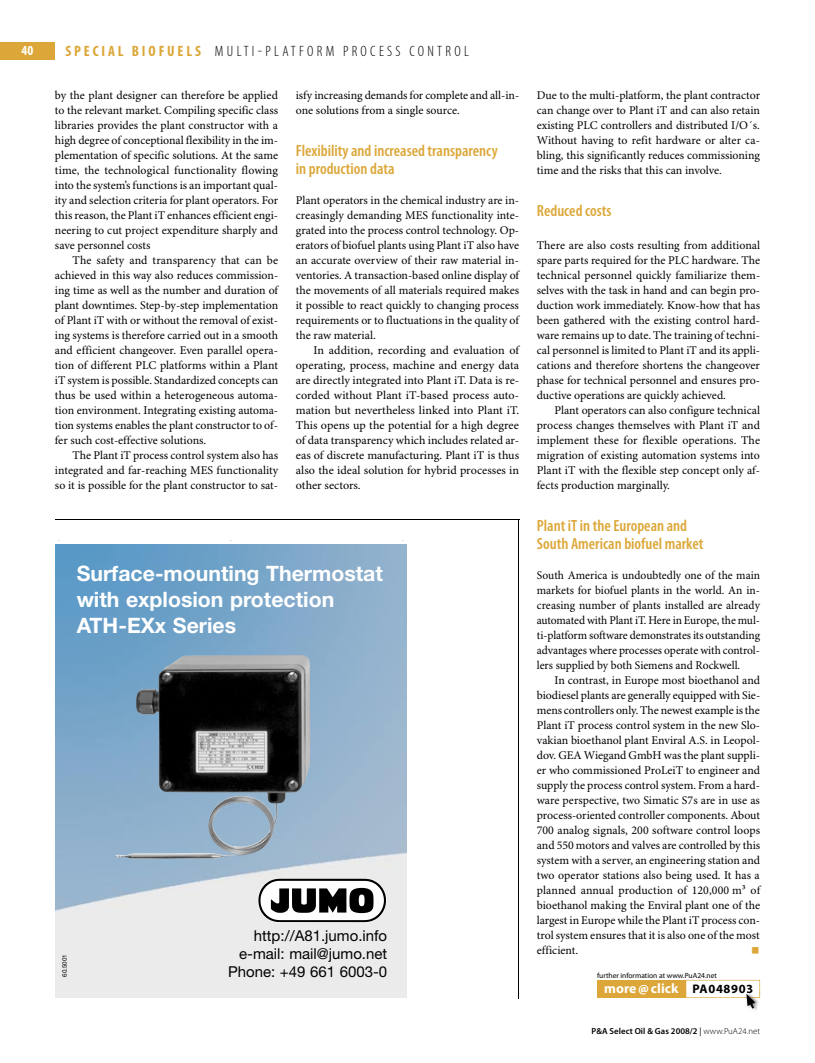
<style>
.page{position:relative;width:815px;height:1063px;background:#fff}
.page>*{position:absolute;margin:0;border:0;box-sizing:border-box;transform-origin:0 0}
.t1{font:22.5px "Minion Pro";color:#dca738}
.t2{font:700 21.25px/26.2px "Helvetica Neue";color:#fff}
.t3{font:600 condensed 16.25px/17.5px "Myriad Pro";color:#dca738}
.t4{font:15px/18px "Helvetica Neue";color:#000;text-align:right}
.t5{font:300 condensed 15px "Myriad Pro";letter-spacing:.22em;color:#000}
.t6{font:700 13.75px "Myriad Pro";letter-spacing:.005em;color:#fff}
.t7{font:700 condensed 13.75px "Myriad Pro";color:#fff}
.t8{font:11.88px/15px "Minion Pro";letter-spacing:-.005em;color:#000;text-align:justify}
.t9{font:600 8.75px "Myriad Pro";letter-spacing:.005em;color:#000}
.t10{font:7.5px "Myriad Pro";color:#000}
.t11{font:6.25px "Helvetica Neue";color:#000}
.s1{font-weight:700;color:#dca738}
.s2{font-weight:900}
.s3{font-size:12.5px;color:#000}
.s4{font-weight:400}
.s5{font-weight:300}
</style>
<div class="page">
<div style="left:0;top:43px;width:55px;height:17px;background:#dca738"></div>
<div style="left:597px;top:980px;width:89px;height:18px;background:#dca738"></div>
<svg style="left:686px;top:980px;width:74px;height:29px"></svg>
<hr style="left:55px;top:519px;width:464px;height:1px;background:#000">
<hr style="left:518px;top:520px;width:1px;height:479px;background:#000">
<svg style="left:55px;top:540px;width:352px;height:458px;background:#94abbd"></svg>
<p class="t7" style="left:22px;top:42px;width:13px">40</p>
<p class="t5" style="left:66px;top:43px;width:405px"><span class="s1">SPECIAL BIOFUELS</span> MULTI-PLATFORM PROCESS CONTROL</p>
<p class="t8" style="left:55px;top:88px;width:225px">by the plant designer can therefore be applied to the relevant market. Compiling specific class libraries provides the plant constructor with a high degree of conceptional flexibility in the im&shy;plementation of specific solutions. At the same time, the technological functionality flowing into the system’s functions is an important qual&shy;ity and selection criteria for plant operators. For this reason, the Plant iT enhances efficient engi&shy;neering to cut project expenditure sharply and save personnel costs</p>
<p class="t8" style="left:55px;top:253px;width:225px;text-indent:18px">The safety and transparency that can be achieved in this way also reduces commission&shy;ing time as well as the number and duration of plant downtimes. Step-by-step implementation of Plant iT with or without the removal of exist&shy;ing systems is therefore carried out in a smooth and efficient changeover. Even parallel opera&shy;tion of different PLC platforms within a Plant iT system is possible. Standardized concepts can thus be used within a heterogeneous automa&shy;tion environment. Integrating existing automa&shy;tion systems enables the plant constructor to of&shy;fer such cost-effective solutions.</p>
<p class="t8" style="left:55px;top:448px;width:225px;text-indent:18px">The Plant iT process control system also has integrated and far-reaching MES functionality so it is possible for the plant constructor to sat-</p>
<p class="t8" style="left:296px;top:88px;width:225px">isfy increasing demands for complete and all-in&shy;one solutions from a single source.</p>
<h3 class="t3" style="left:296px;top:142px;width:203px">Flexibility and increased transparency in production data</h3>
<p class="t8" style="left:296px;top:193px;width:225px">Plant operators in the chemical industry are in&shy;creasingly demanding MES functionality inte&shy;grated into the process control technology. Op&shy;erators of biofuel plants using Plant iT also have an accurate overview of their raw material in&shy;ventories. A transaction-based online display of the movements of all materials required makes it possible to react quickly to changing process requirements or to fluctuations in the quality of the raw material.</p>
<p class="t8" style="left:296px;top:343px;width:225px;text-indent:18px">In addition, recording and evaluation of operating, process, machine and energy data are directly integrated into Plant iT. Data is re&shy;corded without Plant iT-based process auto&shy;mation but nevertheless linked into Plant iT.<br>This opens up the potential for a high degree of data transparency which includes related ar&shy;eas of discrete manufacturing. Plant iT is thus also the ideal solution for hybrid processes in other sectors.</p>
<h2 class="t2" style="left:77px;top:559px;width:308px">Surface-mounting Thermostat with explosion protection<br>ATH-EXx Series</h2>
<p class="t4" style="left:239px;top:927px;width:150px">http://A81.jumo.info e-mail: mail@jumo.net</p>
<p class="t11" style="left:61px;top:977px;width:24px;rotate:-90deg">60.5001</p>
<p class="t4" style="left:228px;top:963px;width:161px">Phone: +49 661 6003-0</p>
<p class="t8" style="left:537px;top:88px;width:225px">Due to the multi-platform, the plant contractor can change over to Plant iT and can also retain existing PLC controllers and distributed I/O´s.<br>Without having to refit hardware or alter ca&shy;bling, this significantly reduces commissioning time and the risks that this can involve.</p>
<h3 class="t3" style="left:537px;top:202px;width:76px">Reduced costs</h3>
<p class="t8" style="left:537px;top:238px;width:225px">There are also costs resulting from additional spare parts required for the PLC hardware. The technical personnel quickly familiarize them&shy;selves with the task in hand and can begin pro&shy;duction work immediately. Know-how that has been gathered with the existing control hard&shy;ware remains up to date. The training of techni&shy;cal personnel is limited to Plant iT and its appli&shy;cations and therefore shortens the changeover phase for technical personnel and ensures pro&shy;ductive operations are quickly achieved.</p>
<p class="t8" style="left:537px;top:403px;width:225px;text-indent:18px">Plant operators can also configure technical process changes themselves with Plant iT and implement these for flexible operations. The migration of existing automation systems into Plant iT with the flexible step concept only af&shy;fects production marginally.</p>
<h3 class="t3" style="left:537px;top:517px;width:168px">Plant iT in the European and<br>South American biofuel market</h3>
<p class="t8" style="left:537px;top:568px;width:225px">South America is undoubtedly one of the main markets for biofuel plants in the world. An in&shy;creasing number of plants installed are already automated with Plant iT. Here in Europe, the mul&shy;ti-platform software demonstrates its outstanding advantages where processes operate with control&shy;lers supplied by both Siemens and Rockwell.</p>
<p class="t8" style="left:537px;top:673px;width:225px;text-indent:18px">In contrast, in Europe most bioethanol and biodiesel plants are generally equipped with Sie&shy;mens controllers only. The newest example is the Plant iT process control system in the new Slo&shy;vakian bioethanol plant Enviral A.S. in Leopol&shy;dov. GEA Wiegand GmbH was the plant suppli&shy;er who commissioned ProLeiT to engineer and supply the process control system. From a hard&shy;ware perspective, two Simatic S7s are in use as process-oriented controller components. About 700 analog signals, 200 software control loops and 550 motors and valves are controlled by this system with a server, an engineering station and two operator stations also being used. It has a planned annual production of 120,000 m³ of bioethanol making the Enviral plant one of the largest in Europe while the Plant iT pro cess con&shy;trol system ensures that it is also one of the most efficient.</p>
<h1 class="t1" style="left:751px;top:935px;width:11px">■</h1>
<p class="t6" style="left:604px;top:980px;width:151px">more<span class="s2">@</span>click <span class="s3">PA048903</span></p>
<p class="t10" style="left:597px;top:971px;width:121px">further information at www.PuA24.net</p>
<p class="t9" style="left:592px;top:1026px;width:170px">P&amp;A Select Oil &amp; Gas 2008/2 <span class="s4">|</span> <span class="s5">www.PuA24.net</span></p>
</div>
